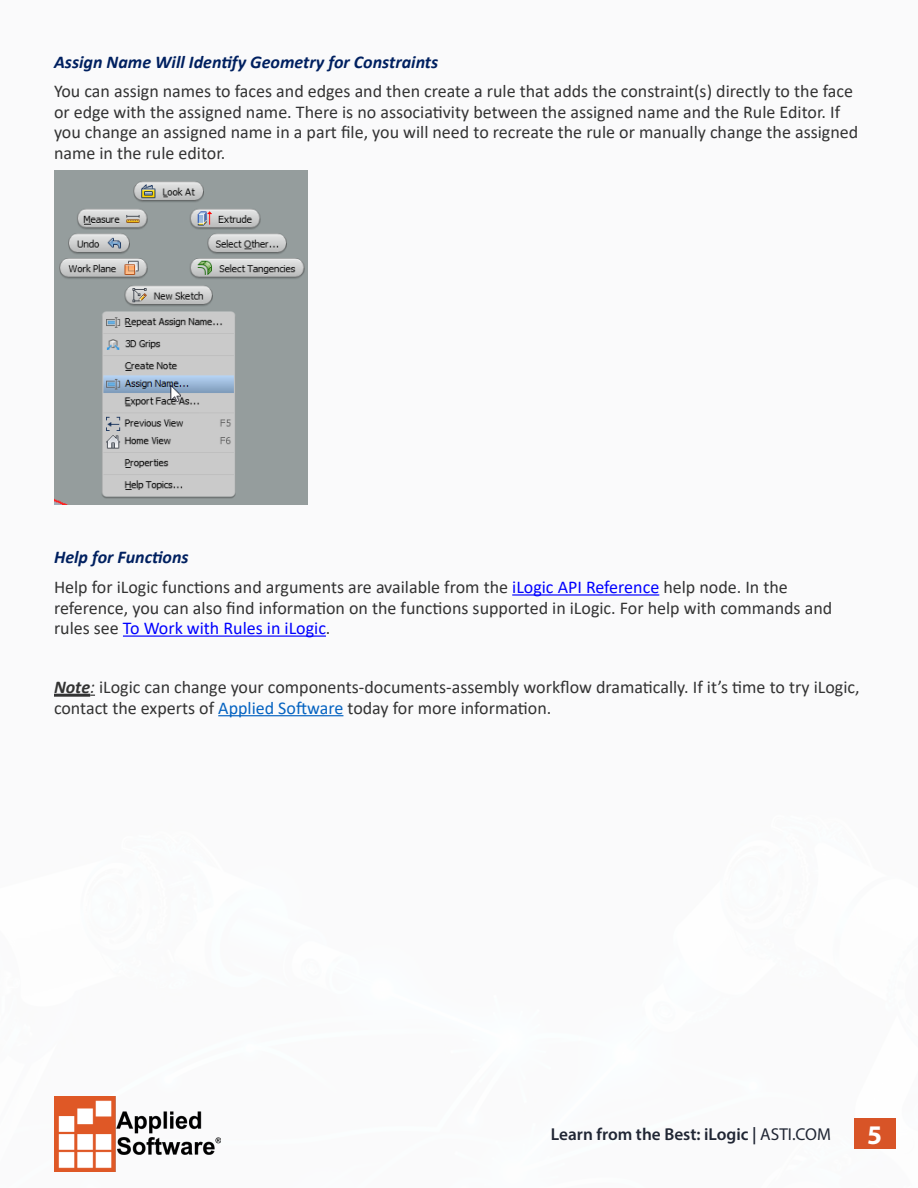
<style>
.page{position:relative;width:918px;height:1188px;background:#fff}
.page>*{position:absolute;margin:0;border:0;box-sizing:border-box;transform-origin:0 0}
.t1{font:700 27px "Myriad Pro";color:#fff}
.t2{font:18px/20.5px "Calibri";color:#333}
.t3{font:italic 700 18px "Calibri";color:#002060}
.t4{font:600 17.25px "Myriad Pro";color:#202634}
.s1{font-weight:700;font-style:italic;color:#002060}
.s2{color:#00f}
.s3{font-weight:700;font-style:italic}
.s4{font-style:italic}
.s5{color:#0563c1}
.s6{font-weight:400}
</style>
<div class="page">
<div style="left:854px;top:1119px;width:41px;height:30px;background:#d85427"></div>
<img style="left:54px;top:1097px;width:166px;height:74px">
<hr style="left:512px;top:594px;width:147px;height:2px;background:#00f">
<hr style="left:123px;top:636px;width:203px;height:1px;background:#00f">
<hr style="left:54px;top:694px;width:36px;height:3px;background:#333">
<hr style="left:218px;top:715px;width:125px;height:1px;background:#0563c1">
<img style="left:54px;top:170px;width:253px;height:334px">
<p class="t3" style="left:54px;top:49px;width:386px">Assign Name Will Identify Geometry for Constraints</p>
<p class="t2" style="left:54px;top:80px;width:806px">You can assign names to faces and edges and then create a rule that adds the constraint(s) directly to the face or edge with the assigned name. There is no associativity between the assigned name and the Rule Editor. If you change an assigned name in a part file, you will need to recreate the rule or manually change the assigned name in the rule editor.</p>
<p class="t2" style="left:54px;top:542px;width:735px;line-height:29.5px"><span class="s1">Help for Functions<br></span>Help for iLogic functions and arguments are available from the <span class="s2">iLogic API Reference</span> help node. In the</p>
<p class="t2" style="left:54px;top:597px;width:780px">reference, you can also find information on the functions supported in iLogic. For help with commands and rules see <span class="s2">To Work with Rules in iLogic</span>.</p>
<p class="t2" style="left:54px;top:676px;width:807px"><span class="s3">Note</span><span class="s4">:</span> iLogic can change your components-documents-assembly workflow dramatically. If it’s time to try iLogic, contact the experts of <span class="s5">Applied Software</span> today for more information.</p>
<p class="t4" style="left:551px;top:1124px;width:282px">Learn from the Best: iLogic | <span class="s6">ASTI.COM</span></p>
<h1 class="t1" style="left:867px;top:1117px;width:16px">5</h1>
</div>
